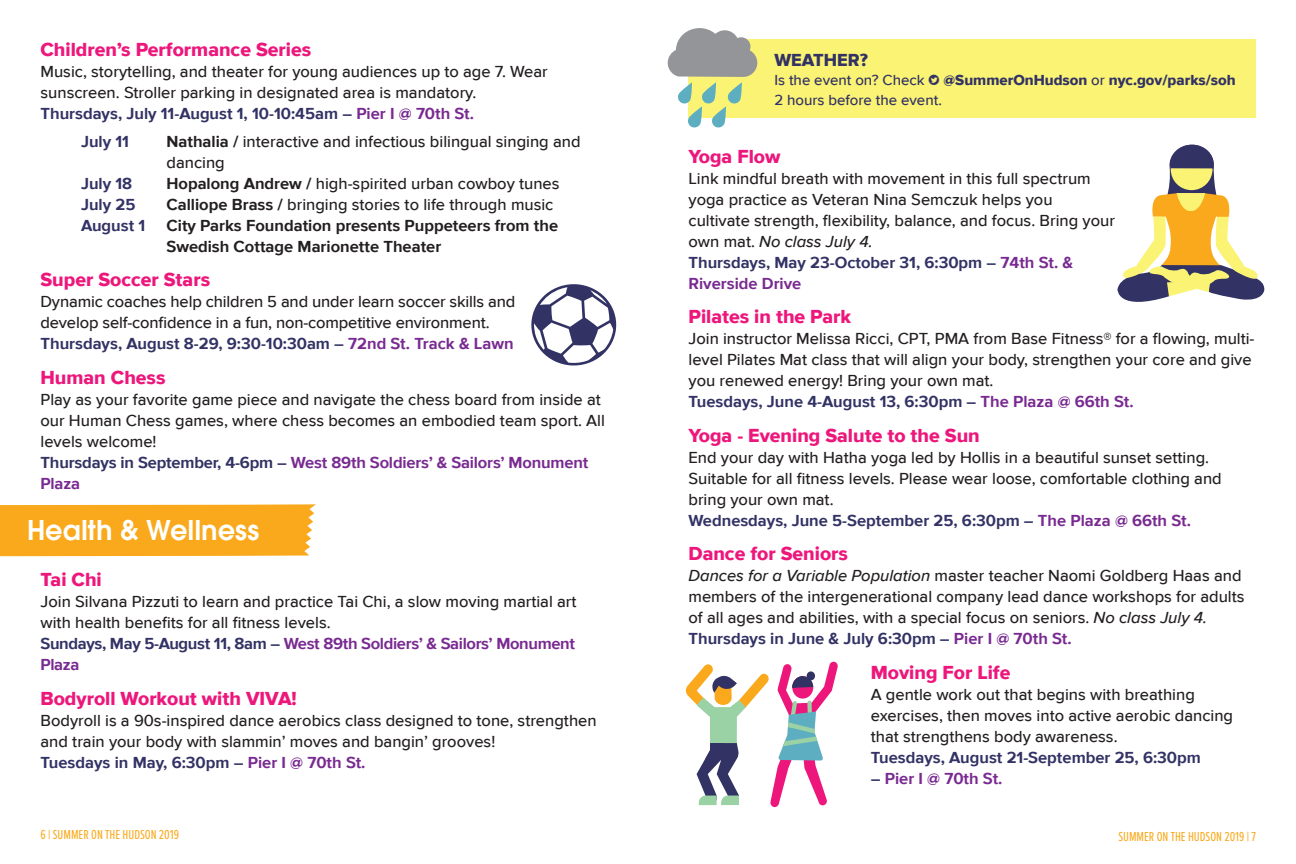
<style>
.page{position:relative;width:1296px;height:864px;background:#fff}
.page>*{position:absolute;margin:0;border:0;box-sizing:border-box;transform-origin:0 0}
.Normal__Web{font:600 30px "Avant Garde ITC";color:#fff}
.event{font:19.5px "Proxima Nova Extrabld";color:#ed177c}
.t1{font:18px "Proxima Nova Extrabld";color:#323265}
.desc{font:500 16.5px/21px "Proxima Nova";color:#231f20}
.date_place{font:700 16.5px/21px "Proxima Nova";color:#323265}
.Indent{font:500 16.5px/21px "Proxima Nova";color:#231f20}
.Indent-2{font:700 16.5px/21px "Proxima Nova";color:#231f20}
.desc-2{font:700 16.5px/21px "Proxima Nova";letter-spacing:-.01em;color:#792a91}
.date_place-2{font:700 16.5px/21px "Proxima Nova";letter-spacing:-.02em;color:#792a91}
.Indent-3{font:700 16.5px "Proxima Nova";color:#323265}
.date_place-3{font:700 16.5px "Proxima Nova";color:#792a91}
.t2{font:500 15px/19.5px "Proxima Nova";color:#323265}
.t3{font:13.5px "Proxima Nova Ex Cn";color:#f9a91b}
.s1{color:#792a91}
.s2{font-weight:700}
.s3{color:#323265}
.s4{font-family:"Social Shapes";font-weight:400}
.s5{font-family:"Proxima Nova Extrabld";font-weight:400}
.s6{font-style:italic}
</style>
<div class="page">
<div style="left:0;top:504px;width:316px;height:52px;background:#f9a91b"></div>
<svg style="left:1117px;top:145px;width:148px;height:157px"></svg>
<svg style="left:531px;top:284px;width:86px;height:82px"></svg>
<svg style="left:686px;top:661px;width:152px;height:146px"></svg>
<div style="left:688px;top:39px;width:568px;height:79px;background:#faf373"></div>
<svg style="left:668px;top:28px;width:89px;height:100px"></svg>
<p class="event" style="left:40px;top:38px;width:272px">Children’s Performance Series</p>
<p class="desc" style="left:40px;top:62px;width:509px">Music, storytelling, and theater for young audiences up to age 7. Wear sunscreen. Stroller parking in designated area is mandatory.</p>
<p class="date_place" style="left:40px;top:104px;width:435px">Thursdays, July 11-August 1, 10-10:45am – <span class="s1">Pier I @ 70th St.</span></p>
<p class="Indent-3" style="left:81px;top:132px;width:49px">July 11</p>
<p class="Indent" style="left:167px;top:131px;width:416px"><span class="s2">Nathalia /</span> interactive and infectious bilingual singing and dancing</p>
<p class="Indent-3" style="left:81px;top:174px;width:53px">July 18</p>
<p class="Indent" style="left:167px;top:173px;width:395px"><span class="s2">Hopalong Andrew /</span> high-spirited urban cowboy tunes</p>
<p class="Indent-3" style="left:81px;top:195px;width:56px">July 25</p>
<p class="Indent" style="left:167px;top:194px;width:389px"><span class="s2">Calliope Brass /</span> bringing stories to life through music</p>
<p class="Indent-3" style="left:81px;top:216px;width:66px">August 1</p>
<p class="Indent-2" style="left:167px;top:216px;width:393px">City Parks Foundation presents Puppeteers from the<br>Swedish Cottage Marionette Theater</p>
<p class="event" style="left:40px;top:268px;width:171px">Super Soccer Stars</p>
<p class="desc" style="left:40px;top:292px;width:476px">Dynamic coaches help children 5 and under learn soccer skills and develop self-confidence in a fun, non-competitive environment.</p>
<p class="date_place" style="left:40px;top:334px;width:475px">Thursdays, August 8-29, 9:30-10:30am – <span class="s1">72nd St. Track &amp; Lawn</span></p>
<p class="event" style="left:40px;top:366px;width:126px">Human Chess</p>
<p class="desc" style="left:40px;top:389px;width:566px">Play as your favorite game piece and navigate the chess board from inside at our Human Chess games, where chess becomes an embodied team sport. All levels welcome!</p>
<p class="desc-2" style="left:40px;top:453px;width:549px"><span class="s3">Thursdays in September, 4-6pm –</span> West 89th Soldiers’ &amp; Sailors’ Monument<br>Plaza</p>
<p class="Normal__Web" style="left:27px;top:512px;width:234px">Health &amp; Wellness</p>
<p class="event" style="left:40px;top:568px;width:63px">Tai Chi</p>
<p class="desc" style="left:40px;top:592px;width:538px">Join Silvana Pizzuti to learn and practice Tai Chi, a slow moving martial art with health benefits for all fitness levels.</p>
<p class="date_place-2" style="left:40px;top:634px;width:536px"><span class="s3">Sundays, May 5-August 11, 8am –</span> West 89th Soldiers’ &amp; Sailors’ Monument<br>Plaza</p>
<p class="event" style="left:40px;top:687px;width:258px">Bodyroll Workout with VIVA!</p>
<p class="desc" style="left:40px;top:710px;width:558px">Bodyroll is a 90s-inspired dance aerobics class designed to tone, strengthen and train your body with slammin’ moves and bangin’ grooves!</p>
<p class="date_place" style="left:40px;top:753px;width:327px">Tuesdays in May, 6:30pm – <span class="s1">Pier I @ 70th St.</span></p>
<p class="t1" style="left:774px;top:49px;width:95px">WEATHER?</p>
<p class="t2" style="left:774px;top:71px;width:463px">Is the event on? Check <span class="s4">"</span> <span class="s5">@SummerOnHudson</span> or <span class="s5">nyc.gov/parks/soh<br></span>2 hours before the event.</p>
<p class="event" style="left:688px;top:145px;width:93px">Yoga Flow</p>
<p class="desc" style="left:688px;top:168px;width:428px">Link mindful breath with movement in this full spectrum yoga practice as Veteran Nina Semczuk helps you cultivate strength, flexibility, balance, and focus. Bring your own mat. <span class="s6">No class July 4.</span></p>
<p class="date_place" style="left:688px;top:253px;width:386px">Thursdays, May 23-October 31, 6:30pm – <span class="s1">74th St. &amp;<br>Riverside Drive</span></p>
<p class="event" style="left:688px;top:306px;width:164px">Pilates in the Park</p>
<p class="desc" style="left:688px;top:329px;width:568px">Join instructor Melissa Ricci, CPT, PMA from Base Fitness® for a flowing, multi&shy;level Pilates Mat class that will align your body, strengthen your core and give you renewed energy! Bring your own mat.</p>
<p class="date_place" style="left:688px;top:392px;width:447px">Tuesdays, June 4-August 13, 6:30pm – <span class="s1">The Plaza @ 66th St.</span></p>
<p class="event" style="left:688px;top:424px;width:293px">Yoga - Evening Salute to the Sun</p>
<p class="desc" style="left:688px;top:447px;width:535px">End your day with Hatha yoga led by Hollis in a beautiful sunset setting.<br>Suitable for all fitness levels. Please wear loose, comfortable clothing and bring your own mat.</p>
<p class="date_place" style="left:688px;top:511px;width:504px">Wednesdays, June 5-September 25, 6:30pm – <span class="s1">The Plaza @ 66th St.</span></p>
<p class="event" style="left:688px;top:543px;width:161px">Dance for Seniors</p>
<p class="desc" style="left:688px;top:566px;width:558px"><span class="s6">Dances for a Variable Population</span> master teacher Naomi Goldberg Haas and members of the intergenerational company lead dance workshops for adults of all ages and abilities, with a special focus on seniors. <span class="s6">No class July 4.</span></p>
<p class="date_place" style="left:688px;top:629px;width:385px">Thursdays in June &amp; July 6:30pm – <span class="s1">Pier I @ 70th St.</span></p>
<p class="event" style="left:871px;top:661px;width:141px">Moving For Life</p>
<p class="desc" style="left:871px;top:684px;width:364px">A gentle work out that begins with breathing exercises, then moves into active aerobic dancing that strengthens body awareness.</p>
<p class="date_place" style="left:871px;top:748px;width:332px">Tuesdays, August 21-September 25, 6:30pm</p>
<p class="date_place-3" style="left:871px;top:769px;width:133px"><span class="s3">–</span> Pier I @ 70th St.</p>
<p class="t3" style="left:40px;top:825px;width:140px">6 | SUMMER ON THE HUDSON 2019</p>
<p class="t3" style="left:1118px;top:826px;width:139px">SUMMER ON THE HUDSON 2019 | 7</p>
</div>
